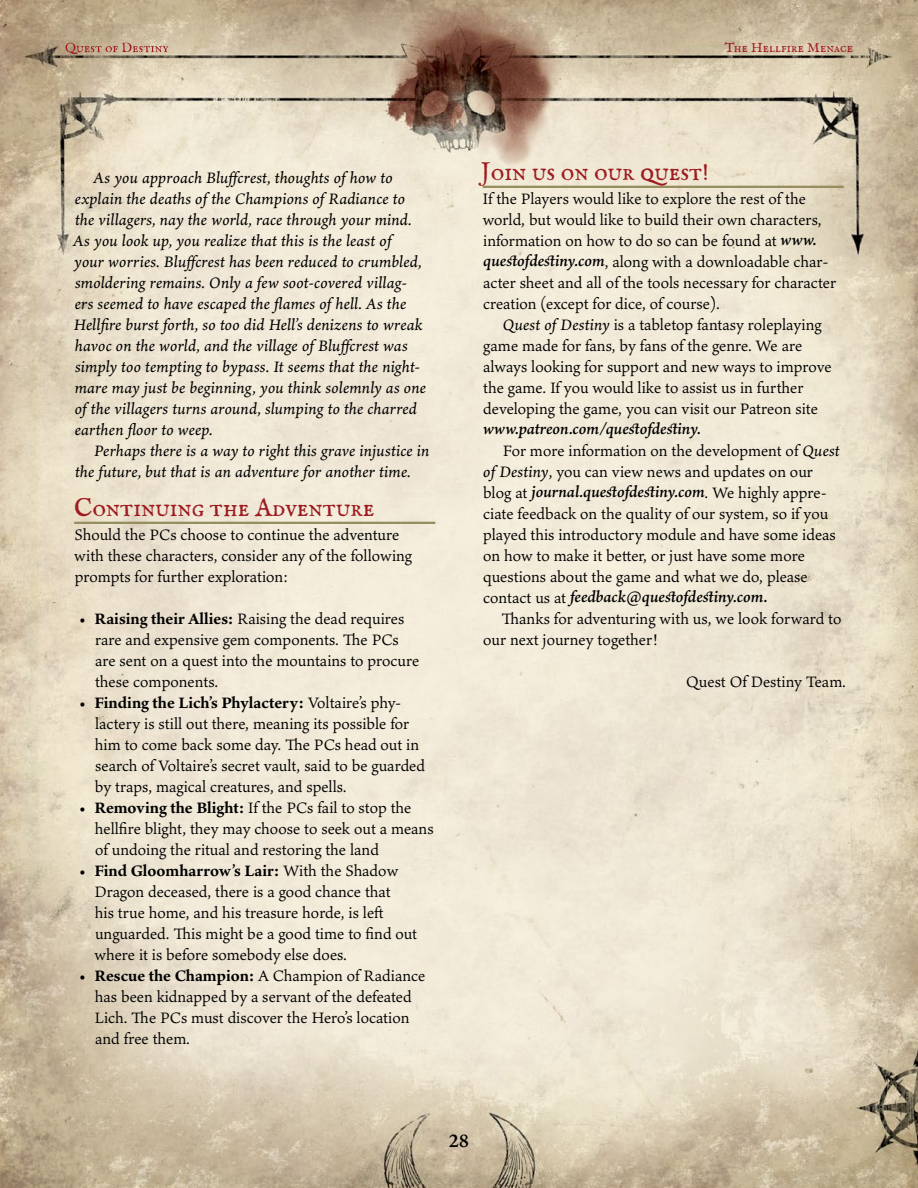
<style>
.page{position:relative;width:918px;height:1188px;background:#fff}
.page>*{position:absolute;margin:0;border:0;box-sizing:border-box;transform-origin:0 0}
.Header_1{font:25.5px "IM FELL English PRO Roman";color:#9d1b20}
.t1{font:600 19.5px "Ten Oldstyle";color:#000}
.Text__No_Indent{font:16.5px/21px "Ten Oldstyle";color:#000}
.Read_Aloud_Indent{font:italic 500 16.5px/21px "Ten Oldstyle";letter-spacing:.01em;color:#000}
.Text__Indent{font:16.5px/21px "Ten Oldstyle";color:#000}
.Text__Indent-2{font:italic 600 16.5px "Ten Oldstyle";letter-spacing:-.005em;color:#000}
.t2{font:13.5px "IM FELL English PRO Roman";letter-spacing:.01em;color:#9d1b20}
.s1{font-weight:700}
.s2{font-size:24px}
.s3{font-weight:600;font-style:italic}
.s4{font-weight:500;font-style:italic}
.s5{font-weight:400;font-style:normal}
</style>
<div class="page">
<img style="left:0;top:0;width:918px;height:1188px">
<hr style="left:483px;top:186px;width:361px;height:2px;background:#948c5e">
<hr style="left:74px;top:522px;width:361px;height:2px;background:#948c5e">
<svg style="left:65px;top:43px;width:104px;height:11px"></svg>
<p class="t2" style="left:725px;top:40px;width:130px">The Hellfire Menace</p>
<p class="Read_Aloud_Indent" style="left:73px;top:167px;width:354px;text-indent:20px">As you approach Bluffcrest, thoughts of how to explain the deaths of the Champions of Radiance to the villagers, nay the world, race through your mind.<br>As you look up, you realize that this is the least of<br>your worries. Bluffcrest has been reduced to crumbled, smoldering remains. Only a few soot-covered villag&shy;ers seemed to have escaped the flames of hell. As the Hellfire burst forth, so too did Hell’s denizens to wreak havoc on the world, and the village of Bluffcrest was simply too tempting to bypass. It seems that the night&shy;mare may just be beginning, you think solemnly as one of the villagers turns around, slumping to the charred earthen floor to weep.</p>
<p class="Read_Aloud_Indent" style="left:75px;top:440px;width:356px;text-indent:19px">Perhaps there is a way to right this grave injustice in the future, but that is an adventure for another time.</p>
<p class="Header_1" style="left:74px;top:493px;width:302px">Continuing the Adventure</p>
<p class="Text__No_Indent" style="left:74px;top:524px;width:339px">Should the PCs choose to continue the adventure with these characters, consider any of the following prompts for further exploration:</p>
<p class="Text__No_Indent" style="left:95px;top:608px;width:326px;text-indent:-16px">• <span class="s1">Raising their Allies:</span> Raising the dead requires rare and expensive gem components. The PCs are sent on a quest into the mountains to procure these components.</p>
<p class="Text__No_Indent" style="left:95px;top:692px;width:332px;text-indent:-16px">• <span class="s1">Finding the Lich’s Phylactery:</span> Voltaire’s phy&shy;lactery is still out there, meaning its possible for him to come back some day. The PCs head out in search of Voltaire’s secret vault, said to be guarded by traps, magical creatures, and spells.</p>
<p class="Text__No_Indent" style="left:95px;top:797px;width:340px;text-indent:-16px">• <span class="s1">Removing the Blight:</span> If the PCs fail to stop the hellfire blight, they may choose to seek out a means of undoing the ritual and restoring the land</p>
<p class="Text__No_Indent" style="left:94px;top:860px;width:324px;text-indent:-15px">• <span class="s1">Find Gloomharrow’s Lair:</span> With the Shadow Dragon deceased, there is a good chance that<br>his true home, and his treasure horde, is left unguarded. This might be a good time to find out where it is before somebody else does.</p>
<p class="Text__No_Indent" style="left:94px;top:965px;width:333px;text-indent:-15px">• <span class="s1">Rescue the Champion:</span> A Champion of Radiance has been kidnapped by a servant of the defeated Lich. The PCs must discover the Hero’s location and free them.</p>
<p class="Header_1" style="left:481px;top:157px;width:230px"><span class="s2">J</span>oin us on our quest!</p>
<p class="Text__No_Indent" style="left:482px;top:188px;width:355px">If the Players would like to explore the rest of the world, but would like to build their own characters, information on how to do so can be found at <span class="s3">www. questofdestiny.com</span>, along with a downloadable char&shy;acter sheet and all of the tools necessary for character creation (except for dice, of course).</p>
<p class="Text__Indent" style="left:483px;top:314px;width:350px;text-indent:20px"><span class="s4">Quest of Destiny</span> is a tabletop fantasy roleplaying game made for fans, by fans of the genre. We are always looking for support and new ways to improve the game. If you would like to assist us in further developing the game, you can visit our Patreon site</p>
<p class="Text__Indent-2" style="left:483px;top:417px;width:219px">www.patreon.com/questofdestiny.</p>
<p class="Text__Indent" style="left:483px;top:440px;width:358px;text-indent:20px">For more information on the development of <span class="s4">Quest of Destiny</span>, you can view news and updates on our</p>
<p class="Text__Indent" style="left:483px;top:479px;width:347px;line-height:22.5px">blog at <span class="s3">journal.questofdestiny.com</span>. We highly appre&shy;ciate feedback on the quality of our system, so if you</p>
<p class="Text__Indent" style="left:483px;top:524px;width:354px">played this introductory module and have some ideas on how to make it better, or just have some more questions about the game and what we do, please</p>
<p class="Text__Indent-2" style="left:483px;top:585px;width:286px"><span class="s5">contact us at</span> feedback@questofdestiny.com.</p>
<p class="Text__Indent" style="left:483px;top:608px;width:360px;text-indent:18px">Thanks for adventuring with us, we look forward to our next journey together!</p>
<p class="Text__Indent" style="left:686px;top:671px;width:161px">Quest Of Destiny Team.</p>
<p class="t1" style="left:449px;top:1127px;width:22px">28</p>
</div>
